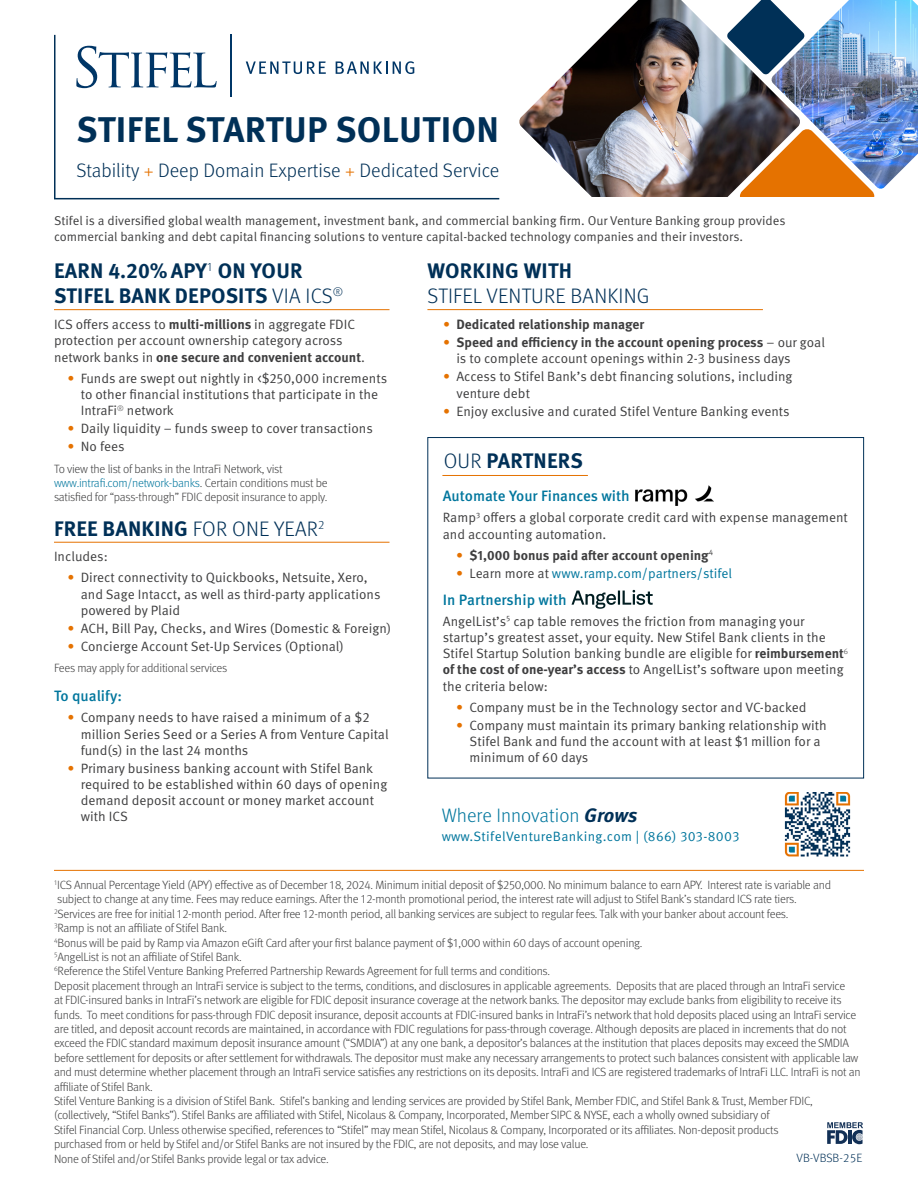
<style>
.page{position:relative;width:918px;height:1188px;background:#fff}
.page>*{position:absolute;margin:0;border:0;box-sizing:border-box;transform-origin:0 0}
.t1{font:700 35.7px "Meta OT";letter-spacing:.01em;color:#003057}
.t2{font:700 21px/25.2px "Meta OT";letter-spacing:.01em;color:#003057}
.t3{font:300 21px "Meta OT";letter-spacing:.01em;color:#003057}
.t4{font:300 19.5px "Meta OT";color:#003057}
.t5{font:300 19.5px "Meta OT";color:#00769d}
.t6{font:500 15px "Meta OT";color:#00769d}
.t7{font:13.5px/16.2px "Meta OT Norm";color:#3e3e3f}
.t8{font:700 13.5px "Meta OT";color:#3e3e3f}
.t9{font:13.5px "Meta OT Norm";letter-spacing:.025em;color:#00769d}
.t10{font:13.5px "Meta OT Norm";color:#00769d}
.t11{font:12.75px/15.3px "Meta OT Norm";color:#3e3e3f}
.t12{font:300 12px/14.4px "Meta OT";letter-spacing:-.02em;color:#3e3e3f}
.t13{font:300 12px "Meta Offc";color:#003057}
.s1{color:#e57200}
.s2{font-weight:300}
.s3{font-family:"Meta OT";font-weight:700}
.s4{font-family:"Meta OT Norm";font-weight:400}
.s5{color:#00769d}
.s6{font-family:"Meta OT Norm";font-weight:400;color:#e57200}
.s7{color:#3e3e3f}
.s8{font-weight:700;font-style:italic;color:#003057}
</style>
<div class="page">
<img style="left:519px;top:0;width:252px;height:197px">
<img style="left:771px;top:0;width:147px;height:189px">
<svg style="left:739px;top:128px;width:136px;height:69px;background:#b17949"></svg>
<svg style="left:727px;top:0;width:78px;height:75px"></svg>
<hr style="left:54px;top:198px;width:445px;height:1px;background:#003057">
<svg style="left:246px;top:61px;width:80px;height:13px"></svg>
<svg style="left:336px;top:61px;width:78px;height:13px"></svg>
<svg style="left:76px;top:46px;width:141px;height:42px"></svg>
<hr style="left:230px;top:35px;width:2px;height:62px;background:#003667">
<hr style="left:54px;top:35px;width:2px;height:164px;background:#003057">
<svg style="left:827px;top:1122px;width:36px;height:22px"></svg>
<hr style="left:54px;top:870px;width:810px;height:1px;background:#e57200">
<hr style="left:54px;top:309px;width:336px;height:1px;background:#e57200">
<hr style="left:427px;top:309px;width:336px;height:1px;background:#e57200">
<div style="left:427px;top:437px;width:437px;height:341px;border:1px solid #003057"></div>
<img style="left:636px;top:485px;width:78px;height:21px">
<svg style="left:571px;top:590px;width:82px;height:19px"></svg>
<hr style="left:442px;top:475px;width:146px;height:1px;background:#e57200">
<img style="left:784px;top:792px;width:67px;height:64px">
<hr style="left:54px;top:542px;width:336px;height:1px;background:#e57200">
<h1 class="t1" style="left:77px;top:107px;width:424px">STIFEL STARTUP SOLUTION</h1>
<h3 class="t4" style="left:76px;top:159px;width:424px">Stability <span class="s1">+</span> Deep Domain Expertise <span class="s1">+</span> Dedicated Service</h3>
<p class="t11" style="left:54px;top:213px;width:733px">Stifel is a diversified global wealth management, investment bank, and commercial banking firm. Our Venture Banking group provides commercial banking and debt capital financing solutions to venture capital-backed technology companies and their investors.</p>
<h2 class="t2" style="left:54px;top:258px;width:291px">EARN 4.20%APY<sup>1</sup> ON YOUR<br>STIFEL BANK DEPOSITS <span class="s2">VIA ICS</span><sup>®</sup></h2>
<p class="t7" style="left:54px;top:317px;width:303px">ICS offers access to <span class="s3">multi-millions</span> in aggregate FDIC protection per account ownership category across</p>
<p class="t8" style="left:54px;top:348px;width:312px"><span class="s4">network banks in</span> one secure and convenient account<span class="s4">.</span></p>
<p class="t7" style="left:81px;top:370px;width:308px;text-indent:-13px"><span class="s1">•</span> Funds are swept out nightly in &lt;$250,000 increments to other financial institutions that participate in the<br>IntraFi<sup>®</sup> network</p>
<p class="t7" style="left:68px;top:420px;width:307px"><span class="s1">•</span> Daily liquidity – funds sweep to cover transactions</p>
<p class="t7" style="left:68px;top:438px;width:59px"><span class="s1">•</span> No fees</p>
<p class="t12" style="left:54px;top:462px;width:275px">To view the list of banks in the IntraFi Network, vist <span class="s5">www.intrafi.com/network-banks</span>. Certain conditions must be satisfied for “pass-through” FDIC deposit insurance to apply.</p>
<h2 class="t2" style="left:54px;top:516px;width:272px">FREE BANKING <span class="s2">FOR ONE YEAR</span><sup>2</sup></h2>
<p class="t7" style="left:54px;top:549px;width:55px">Includes:</p>
<p class="t7" style="left:81px;top:570px;width:301px;text-indent:-13px"><span class="s1">•</span> Direct connectivity to Quickbooks, Netsuite, Xero, and Sage Intacct, as well as third-party applications powered by Plaid</p>
<p class="t7" style="left:68px;top:620px;width:325px"><span class="s1">•</span> ACH, Bill Pay, Checks, and Wires (Domestic &amp; Foreign)</p>
<p class="t7" style="left:68px;top:638px;width:278px"><span class="s1">•</span> Concierge Account Set-Up Services (Optional)</p>
<p class="t12" style="left:54px;top:661px;width:175px">Fees may apply for additional services</p>
<p class="t6" style="left:54px;top:687px;width:70px">To qualify:</p>
<p class="t7" style="left:81px;top:710px;width:309px;text-indent:-13px"><span class="s1">•</span> Company needs to have raised a minimum of a $2 million Series Seed or a Series A from Venture Capital fund(s) in the last 24 months</p>
<p class="t7" style="left:81px;top:760px;width:308px;text-indent:-13px"><span class="s1">•</span> Primary business banking account with Stifel Bank required to be established within 60 days of opening demand deposit account or money market account with ICS</p>
<h2 class="t2" style="left:428px;top:258px;width:146px">WORKING WITH</h2>
<h2 class="t3" style="left:428px;top:284px;width:224px">STIFEL VENTURE BANKING</h2>
<p class="t8" style="left:443px;top:316px;width:203px"><span class="s6">•</span> Dedicated relationship manager</p>
<p class="t8" style="left:443px;top:334px;width:383px"><span class="s6">•</span> Speed and efficiency in the account opening process <span class="s4">– our goal</span></p>
<p class="t7" style="left:456px;top:351px;width:336px">is to complete account openings within 2-3 business days</p>
<p class="t7" style="left:456px;top:369px;width:338px;text-indent:-13px"><span class="s1">•</span> Access to Stifel Bank’s debt financing solutions, including venture debt</p>
<p class="t7" style="left:443px;top:403px;width:348px"><span class="s1">•</span> Enjoy exclusive and curated Stifel Venture Banking events</p>
<h2 class="t2" style="left:444px;top:449px;width:141px"><span class="s2">OUR</span> PARTNERS</h2>
<p class="t6" style="left:443px;top:487px;width:189px">Automate Your Finances with</p>
<p class="t7" style="left:443px;top:510px;width:407px">Ramp<sup>3</sup> offers a global corporate credit card with expense management and accounting automation.</p>
<p class="t8" style="left:456px;top:546px;width:259px"><span class="s6">•</span> $1,000 bonus paid after account opening<sup>4</sup></p>
<p class="t10" style="left:456px;top:565px;width:277px"><span class="s1">•</span> <span class="s7">Learn more at</span> www.ramp.com/partners/stifel</p>
<p class="t6" style="left:443px;top:590px;width:126px">In Partnership with</p>
<p class="t7" style="left:443px;top:613px;width:407px">AngelList’s<sup>5</sup> cap table removes the friction from managing your startup’s greatest asset, your equity. New Stifel Bank clients in the Stifel Startup Solution banking bundle are eligible for <span class="s3">reimbursement</span><sup>6 </sup><span class="s3">of the cost of one-year’s access</span> to AngelList’s software upon meeting the criteria below:</p>
<p class="t7" style="left:456px;top:699px;width:352px"><span class="s1">•</span> Company must be in the Technology sector and VC-backed</p>
<p class="t7" style="left:470px;top:717px;width:359px;text-indent:-13px"><span class="s1">•</span> Company must maintain its primary banking relationship with<br>Stifel Bank and fund the account with at least $1 million for a minimum of 60 days</p>
<h3 class="t5" style="left:442px;top:804px;width:197px">Where Innovation <span class="s8">Grows</span></h3>
<p class="t9" style="left:442px;top:829px;width:299px">www.StifelVentureBanking.com | (866) 303-8003</p>
<p class="t12" style="left:54px;top:878px;width:808px"><sup>1</sup>ICS Annual Percentage Yield (APY) effective as of December 18, 2024. Minimum initial deposit of $250,000. No minimum balance to earn APY. Interest rate is variable and subject to change at any time. Fees may reduce earnings. After the 12-month promotional period, the interest rate will adjust to Stifel Bank’s standard ICS rate tiers.<br><sup>2</sup>Services are free for initial 12-month period. After free 12-month period, all banking services are subject to regular fees. Talk with your banker about account fees.<br><sup>3</sup>Ramp is not an affiliate of Stifel Bank.<br><sup>4</sup>Bonus will be paid by Ramp via Amazon eGift Card after your first balance payment of $1,000 within 60 days of account opening.<br><sup>5</sup>AngelList is not an affiliate of Stifel Bank.<br><sup>6</sup>Reference the Stifel Venture Banking Preferred Partnership Rewards Agreement for full terms and conditions.<br>Deposit placement through an IntraFi service is subject to the terms, conditions, and disclosures in applicable agreements. Deposits that are placed through an IntraFi service<br>at FDIC-insured banks in IntraFi’s network are eligible for FDIC deposit insurance coverage at the network banks. The depositor may exclude banks from eligibility to receive its funds. To meet conditions for pass-through FDIC deposit insurance, deposit accounts at FDIC-insured banks in IntraFi’s network that hold deposits placed using an IntraFi service are titled, and deposit account records are maintained, in accordance with FDIC regulations for pass-through coverage. Although deposits are placed in increments that do not exceed the FDIC standard maximum deposit insurance amount (“SMDIA”) at any one bank, a depositor’s balances at the institution that places deposits may exceed the SMDIA before settlement for deposits or after settlement for withdrawals. The depositor must make any necessary arrangements to protect such balances consistent with applicable law and must determine whether placement through an IntraFi service satisfies any restrictions on its deposits. IntraFi and ICS are registered trademarks of IntraFi LLC. IntraFi is not an affiliate of Stifel Bank.<br>Stifel Venture Banking is a division of Stifel Bank. Stifel’s banking and lending services are provided by Stifel Bank, Member FDIC, and Stifel Bank &amp; Trust, Member FDIC, (collectively, “Stifel Banks”). Stifel Banks are affiliated with Stifel, Nicolaus &amp; Company, Incorporated, Member SIPC &amp; NYSE, each a wholly owned subsidiary of<br>Stifel Financial Corp. Unless otherwise specified, references to “Stifel” may mean Stifel, Nicolaus &amp; Company, Incorporated or its affiliates. Non-deposit products<br>purchased from or held by Stifel and/or Stifel Banks are not insured by the FDIC, are not deposits, and may lose value.<br>None of Stifel and/or Stifel Banks provide legal or tax advice.</p>
<p class="t13" style="left:797px;top:1151px;width:67px">VB-VBSB-25E</p>
</div>
